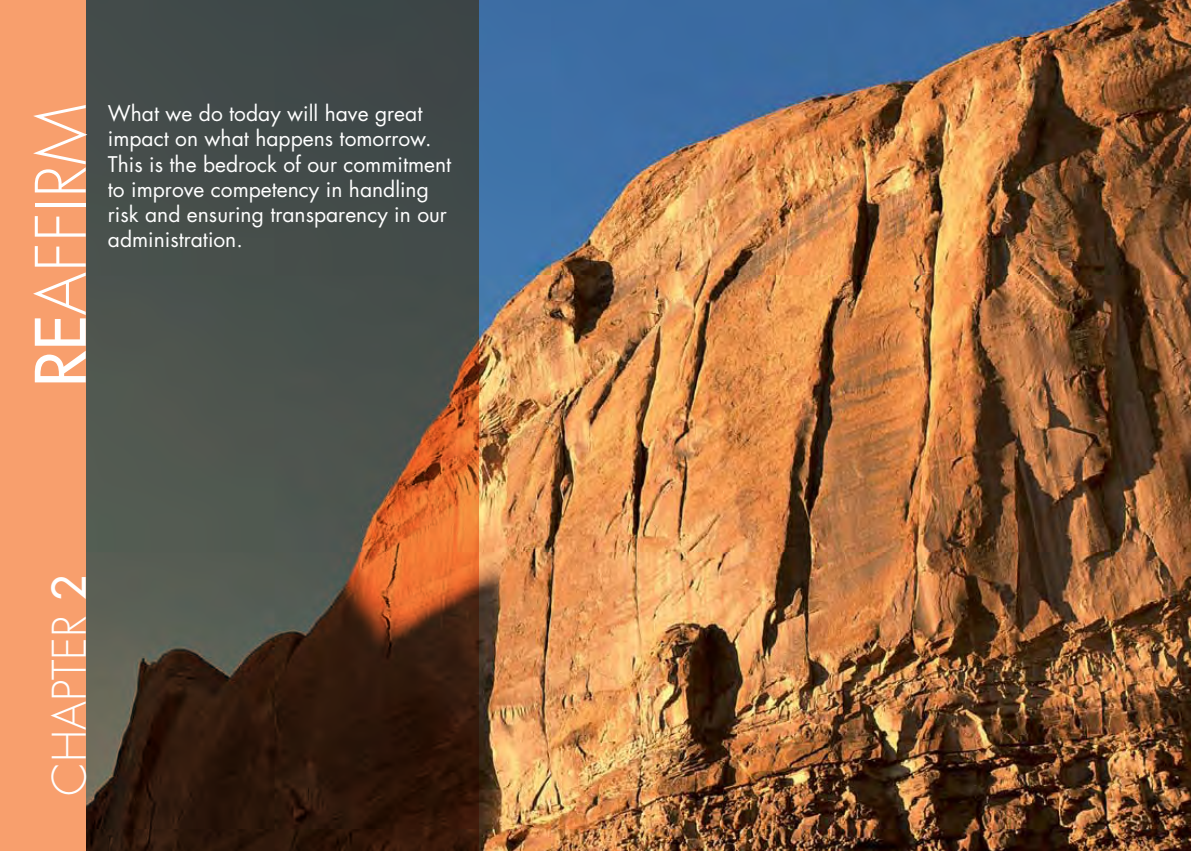
<style>
.page{position:relative;width:1191px;height:851px;background:#fff}
.page>*{position:absolute;margin:0;border:0;box-sizing:border-box;transform-origin:0 0}
.t1{font:300 67.5px "Futura Std";color:#fff}
.t2{font:300 45px "Futura Std";color:#fff}
.t3{font:21px/25.2px "Futura Std";color:#fff}
.s1{font-weight:500}
</style>
<div class="page">
<img style="left:478px;top:0;width:713px;height:850px">
<svg style="left:85px;top:0;width:393px;height:850px;background:#4c453b"></svg>
<div style="left:0;top:0;width:85px;height:850px;background:#f89f6d"></div>
<h1 class="t1" style="left:20px;top:387px;width:284px;rotate:-90deg"><span class="s1">RE</span>AFFIRM</h1>
<p class="t3" style="left:108px;top:101px;width:345px">What we do today will have great impact on what happens tomorrow.<br>This is the bedrock of our commitment to improve competency in handling risk and ensuring transparency in our administration.</p>
<h2 class="t2" style="left:42px;top:795px;width:222px;rotate:-90deg">CHAPTER <span class="s1">2</span></h2>
</div>
